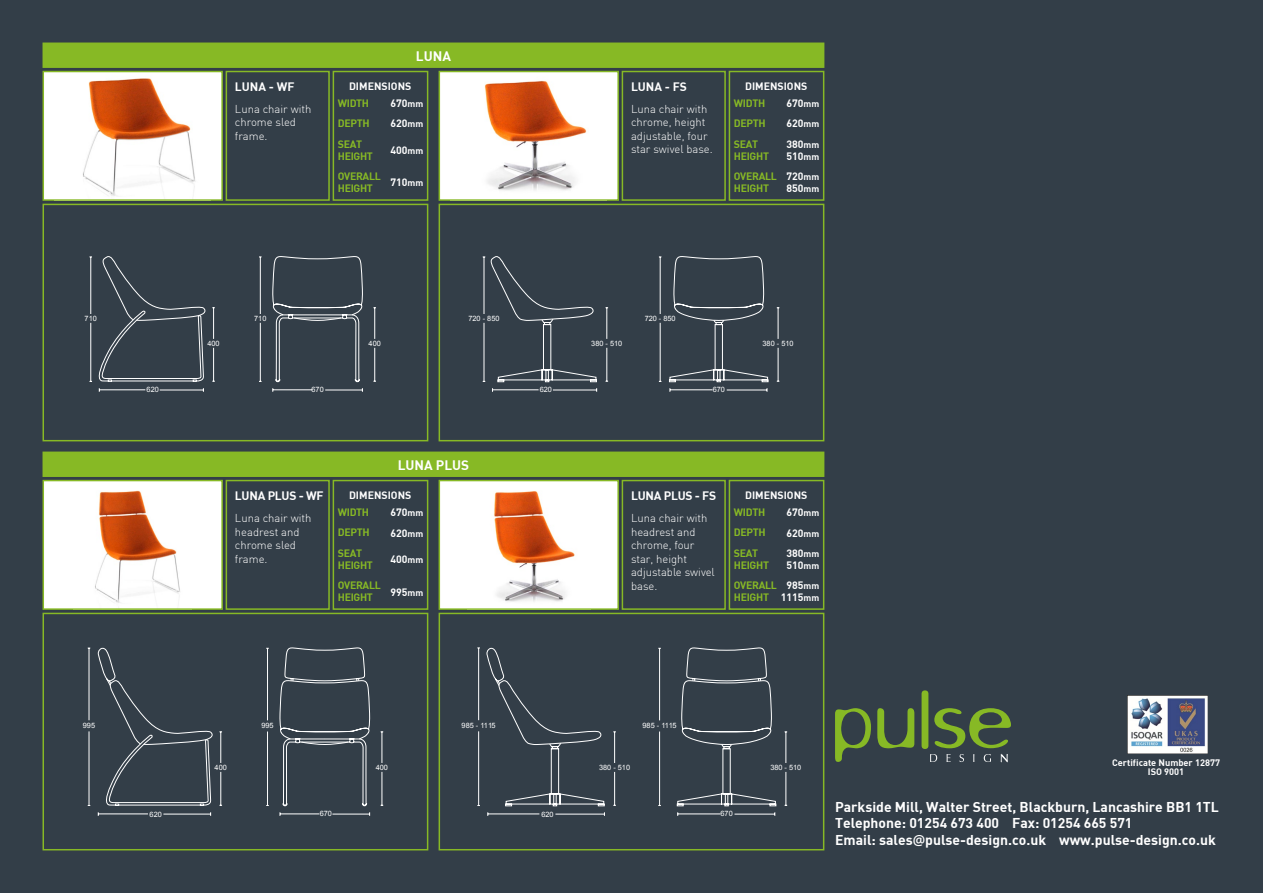
<style>
.page{position:relative;width:1263px;height:893px;background:#333e48}
.page>*{position:absolute;margin:0;border:0;box-sizing:border-box;transform-origin:0 0}
.t1{font:13.95px/16.8px "DIN Bold";color:#fff}
.t2{font:13.5px "DIN Bold";color:#fff}
.t3{font:12px "DIN Bold";letter-spacing:-.02em;color:#fff}
.t4{font:300 11.25px/13.5px "DIN";color:#fff}
.t5{font:10.5px/20.5px "DIN Bold";color:#fff}
.t6{font:10.5px/20.5px "DIN Bold";letter-spacing:-.03em;color:#87b925;text-align:justify}
.t7{font:9.3px/9.3px "DIN Bold";color:#fff;text-align:center}
.t8{font:7.35px "Arial";color:#fff}
.s1{font-size:9px}
.s2{font-family:"Open Sans";font-weight:600}
</style>
<div class="page">
<div style="left:43px;top:72px;width:179px;height:128px;background:#fff"></div>
<img style="left:83px;top:78px;width:113px;height:118px">
<div style="left:43px;top:71px;width:180px;height:130px;border:2px solid #87b925"></div>
<div style="left:439px;top:72px;width:179px;height:128px;background:#fff"></div>
<img style="left:484px;top:80px;width:103px;height:111px">
<div style="left:439px;top:71px;width:180px;height:130px;border:2px solid #87b925"></div>
<div style="left:43px;top:481px;width:179px;height:128px;background:#fff"></div>
<img style="left:95px;top:490px;width:85px;height:113px">
<div style="left:43px;top:480px;width:180px;height:130px;border:2px solid #87b925"></div>
<div style="left:439px;top:481px;width:179px;height:128px;background:#fff"></div>
<img style="left:493px;top:491px;width:82px;height:111px">
<div style="left:439px;top:480px;width:180px;height:130px;border:2px solid #87b925"></div>
<div style="left:226px;top:71px;width:104px;height:130px;border:2px solid #87b925"></div>
<div style="left:226px;top:480px;width:104px;height:130px;border:2px solid #87b925"></div>
<div style="left:622px;top:71px;width:104px;height:130px;border:2px solid #87b925"></div>
<div style="left:622px;top:480px;width:104px;height:130px;border:2px solid #87b925"></div>
<div style="left:43px;top:43px;width:781px;height:25px;background:#87b925"></div>
<div style="left:43px;top:452px;width:781px;height:25px;background:#87b925"></div>
<div style="left:43px;top:204px;width:385px;height:237px;border:2px solid #87b925"></div>
<div style="left:439px;top:204px;width:385px;height:237px;border:2px solid #87b925"></div>
<div style="left:439px;top:613px;width:385px;height:237px;border:2px solid #87b925"></div>
<img style="left:1128px;top:695px;width:79px;height:59px">
<div style="left:333px;top:71px;width:95px;height:130px;border:2px solid #87b925"></div>
<div style="left:333px;top:480px;width:95px;height:130px;border:2px solid #87b925"></div>
<div style="left:729px;top:71px;width:95px;height:130px;border:2px solid #87b925"></div>
<div style="left:729px;top:480px;width:95px;height:130px;border:2px solid #87b925"></div>
<svg style="left:272px;top:256px;width:91px;height:126px"></svg>
<hr style="left:374px;top:348px;width:1px;height:33px;background:#fff">
<hr style="left:374px;top:308px;width:1px;height:31px;background:#fff">
<hr style="left:99px;top:390px;width:46px;height:1px;background:#fff">
<hr style="left:160px;top:390px;width:43px;height:1px;background:#fff">
<hr style="left:273px;top:390px;width:39px;height:1px;background:#fff">
<hr style="left:325px;top:390px;width:37px;height:1px;background:#fff">
<hr style="left:91px;top:323px;width:1px;height:58px;background:#fff">
<hr style="left:91px;top:257px;width:1px;height:57px;background:#fff">
<hr style="left:260px;top:323px;width:1px;height:58px;background:#fff">
<hr style="left:260px;top:257px;width:1px;height:57px;background:#fff">
<svg style="left:98px;top:256px;width:117px;height:126px"></svg>
<hr style="left:493px;top:390px;width:46px;height:1px;background:#fff">
<hr style="left:553px;top:390px;width:44px;height:1px;background:#fff">
<hr style="left:778px;top:348px;width:1px;height:33px;background:#fff">
<hr style="left:778px;top:308px;width:1px;height:31px;background:#fff">
<hr style="left:670px;top:390px;width:42px;height:1px;background:#fff">
<hr style="left:727px;top:390px;width:40px;height:1px;background:#fff">
<svg style="left:483px;top:256px;width:285px;height:126px"></svg>
<div style="left:43px;top:613px;width:385px;height:237px;border:2px solid #87b925"></div>
<hr style="left:382px;top:772px;width:1px;height:33px;background:#fff">
<hr style="left:382px;top:732px;width:1px;height:31px;background:#fff">
<hr style="left:98px;top:814px;width:50px;height:1px;background:#fff">
<hr style="left:163px;top:814px;width:48px;height:1px;background:#fff">
<hr style="left:280px;top:814px;width:39px;height:1px;background:#fff">
<hr style="left:332px;top:814px;width:38px;height:1px;background:#fff">
<hr style="left:89px;top:731px;width:1px;height:74px;background:#fff">
<hr style="left:89px;top:648px;width:1px;height:72px;background:#fff">
<svg style="left:97px;top:647px;width:273px;height:159px"></svg>
<hr style="left:488px;top:814px;width:51px;height:1px;background:#fff">
<hr style="left:555px;top:814px;width:49px;height:1px;background:#fff">
<hr style="left:478px;top:731px;width:1px;height:74px;background:#fff">
<hr style="left:478px;top:648px;width:1px;height:72px;background:#fff">
<hr style="left:786px;top:772px;width:1px;height:33px;background:#fff">
<hr style="left:786px;top:732px;width:1px;height:31px;background:#fff">
<hr style="left:678px;top:814px;width:42px;height:1px;background:#fff">
<hr style="left:734px;top:814px;width:41px;height:1px;background:#fff">
<svg style="left:486px;top:647px;width:290px;height:159px"></svg>
<svg style="left:930px;top:754px;width:7px;height:8px"></svg>
<svg style="left:946px;top:754px;width:5px;height:8px"></svg>
<svg style="left:959px;top:754px;width:5px;height:8px"></svg>
<svg style="left:984px;top:754px;width:7px;height:8px"></svg>
<svg style="left:1001px;top:754px;width:7px;height:8px"></svg>
<svg style="left:835px;top:708px;width:36px;height:54px"></svg>
<svg style="left:877px;top:708px;width:37px;height:40px"></svg>
<svg style="left:934px;top:708px;width:77px;height:40px"></svg>
<div style="left:921px;top:690px;width:7px;height:59px;background:#87b925;border-radius:3px"></div>
<p class="t3" style="left:235px;top:79px;width:61px">LUNA - WF</p>
<p class="t4" style="left:235px;top:102px;width:78px">Luna chair with chrome sled frame.</p>
<p class="t2" style="left:416px;top:47px;width:36px">LUNA</p>
<p class="t5" style="left:349px;top:76px;width:64px">DIMENSIONS</p>
<p class="t6" style="left:338px;top:92px;width:33px">WIDTH DEPTH SEAT</p>
<p class="t6" style="left:338px;top:145px;width:44px">HEIGHT<br>OVERALL</p>
<p class="t6" style="left:338px;top:178px;width:37px">HEIGHT</p>
<p class="t5" style="left:390px;top:92px;width:34px">670<span class="s1">mm<br></span>620<span class="s1">mm</span></p>
<p class="t5" style="left:390px;top:139px;width:34px">400<span class="s1">mm</span></p>
<p class="t5" style="left:390px;top:172px;width:34px">710<span class="s1">mm</span></p>
<p class="t3" style="left:631px;top:79px;width:57px">LUNA - FS</p>
<p class="t4" style="left:631px;top:102px;width:83px">Luna chair with chrome, height adjustable, four star swivel base.</p>
<p class="t5" style="left:745px;top:76px;width:64px">DIMENSIONS</p>
<p class="t6" style="left:734px;top:92px;width:33px">WIDTH DEPTH SEAT</p>
<p class="t6" style="left:734px;top:145px;width:44px">HEIGHT<br>OVERALL</p>
<p class="t6" style="left:734px;top:178px;width:37px">HEIGHT</p>
<p class="t5" style="left:786px;top:93px;width:34px;text-align:justify">670<span class="s1">mm </span>620<span class="s1">mm </span>380<span class="s1">mm</span></p>
<p class="t5" style="left:786px;top:145px;width:34px">510<span class="s1">mm<br></span>720<span class="s1">mm</span></p>
<p class="t5" style="left:786px;top:178px;width:34px">850<span class="s1">mm</span></p>
<p class="t8" style="left:85px;top:314px;width:14px">710</p>
<p class="t8" style="left:254px;top:314px;width:14px">710</p>
<p class="t8" style="left:468px;top:314px;width:33px">720 - 850</p>
<p class="t8" style="left:645px;top:314px;width:33px">720 - 850</p>
<p class="t8" style="left:207px;top:339px;width:14px">400</p>
<p class="t8" style="left:369px;top:339px;width:14px">400</p>
<p class="t8" style="left:591px;top:339px;width:33px">380 - 510</p>
<p class="t8" style="left:762px;top:339px;width:33px">380 - 510</p>
<p class="t8" style="left:147px;top:385px;width:14px">620</p>
<p class="t8" style="left:311px;top:385px;width:14px">670</p>
<p class="t8" style="left:540px;top:385px;width:14px">620</p>
<p class="t8" style="left:713px;top:385px;width:14px">670</p>
<p class="t2" style="left:398px;top:456px;width:73px">LUNA PLUS</p>
<p class="t3" style="left:235px;top:488px;width:90px">LUNA PLUS - WF</p>
<p class="t4" style="left:235px;top:511px;width:78px">Luna chair with headrest and chrome sled frame.</p>
<p class="t5" style="left:349px;top:485px;width:64px">DIMENSIONS</p>
<p class="t6" style="left:338px;top:501px;width:33px">WIDTH DEPTH SEAT</p>
<p class="t6" style="left:338px;top:554px;width:44px">HEIGHT<br>OVERALL</p>
<p class="t6" style="left:338px;top:587px;width:37px">HEIGHT</p>
<p class="t5" style="left:390px;top:501px;width:34px">670<span class="s1">mm<br></span>620<span class="s1">mm</span></p>
<p class="t5" style="left:390px;top:548px;width:34px">400<span class="s1">mm</span></p>
<p class="t5" style="left:390px;top:581px;width:34px">995<span class="s1">mm</span></p>
<p class="t3" style="left:631px;top:488px;width:87px">LUNA PLUS - FS</p>
<p class="t4" style="left:631px;top:511px;width:85px">Luna chair with headrest and chrome, four star, height adjustable swivel base.</p>
<p class="t5" style="left:745px;top:485px;width:64px">DIMENSIONS</p>
<p class="t6" style="left:734px;top:501px;width:33px">WIDTH DEPTH SEAT</p>
<p class="t6" style="left:734px;top:554px;width:44px">HEIGHT<br>OVERALL</p>
<p class="t6" style="left:734px;top:587px;width:37px">HEIGHT</p>
<p class="t5" style="left:786px;top:502px;width:34px;text-align:justify">670<span class="s1">mm </span>620<span class="s1">mm </span>380<span class="s1">mm</span></p>
<p class="t5" style="left:786px;top:554px;width:34px">510<span class="s1">mm<br></span>985<span class="s1">mm</span></p>
<p class="t5" style="left:781px;top:587px;width:40px">1115<span class="s1">mm</span></p>
<p class="t8" style="left:83px;top:721px;width:14px">995</p>
<p class="t8" style="left:261px;top:721px;width:14px">995</p>
<p class="t8" style="left:215px;top:763px;width:14px">400</p>
<p class="t8" style="left:376px;top:763px;width:14px">400</p>
<p class="t8" style="left:462px;top:721px;width:36px">985 - 1115</p>
<p class="t8" style="left:642px;top:721px;width:36px">985 - 1115</p>
<p class="t8" style="left:599px;top:763px;width:33px">380 - 510</p>
<p class="t8" style="left:770px;top:763px;width:33px">380 - 510</p>
<p class="t7" style="left:1112px;top:757px;width:109px">Certificate Number 12877<br>ISO 9001</p>
<p class="t8" style="left:150px;top:809px;width:14px">620</p>
<p class="t8" style="left:320px;top:809px;width:14px">670</p>
<p class="t8" style="left:541px;top:809px;width:14px">620</p>
<p class="t8" style="left:720px;top:809px;width:14px">670</p>
<p class="t1" style="left:835px;top:798px;width:385px">Parkside Mill, Walter Street, Blackburn, Lancashire BB1 1TL<br>Telephone: 01254 673 400 Fax: 01254 665 571<br>Email: sales<span class="s2">@</span>pulse-design.co.uk www.pulse-design.co.uk</p>
</div>
